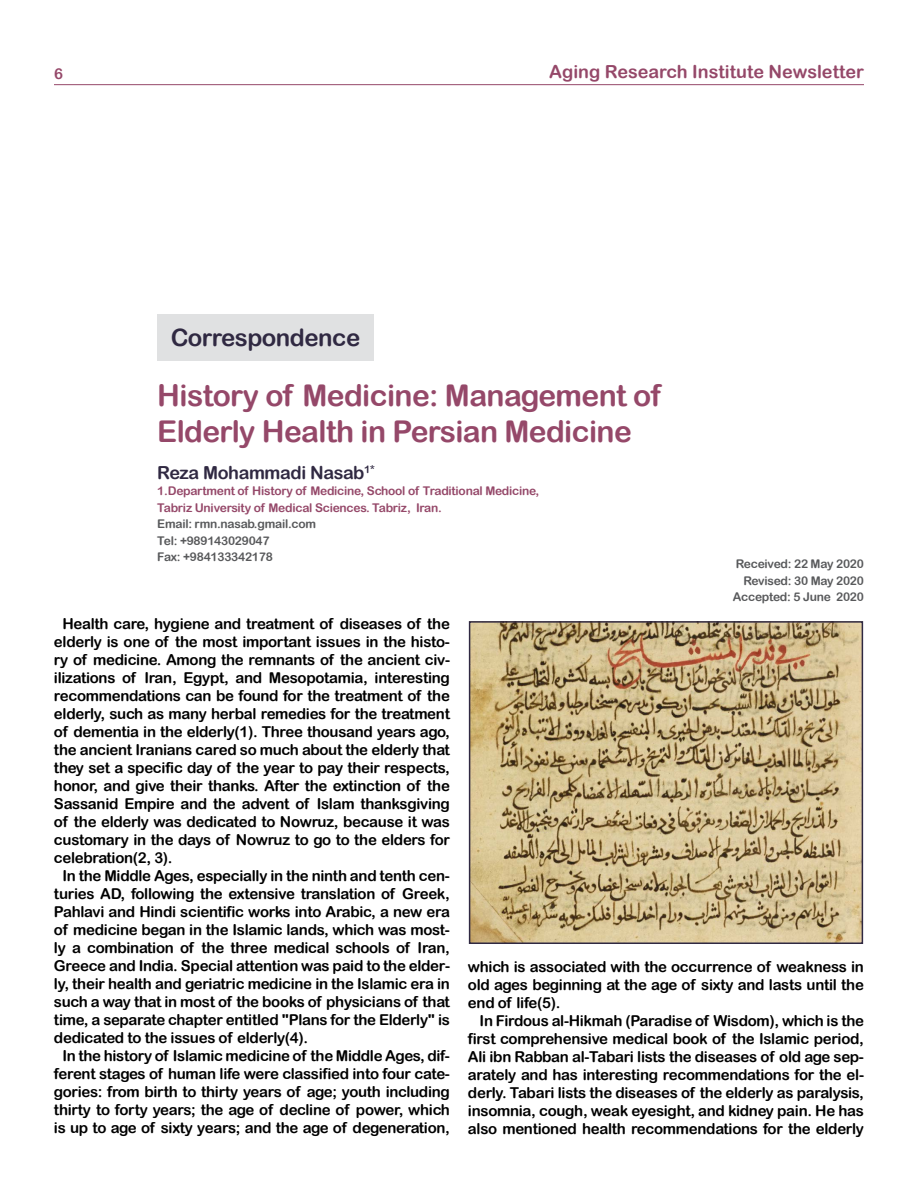
<style>
.page{position:relative;width:918px;height:1188px;background:#fff}
.page>*{position:absolute;margin:0;border:0;box-sizing:border-box;transform-origin:0 0}
.t1{font:30px/36px "Arial Rounded MT Bold";letter-spacing:-.02em;color:#954869}
.t2{font:24px "Arial Rounded MT Bold";letter-spacing:-.02em;color:#302942}
.t3{font:18px "Arial Rounded MT Bold";color:#954869}
.t4{font:18px "Arial Rounded MT Bold";letter-spacing:-.02em;color:#302942}
.t5{font:15px/18px "Arial Rounded MT Bold";letter-spacing:-.02em;color:#000;text-align:justify}
.t6{font:15px "Arial Rounded MT Bold";color:#954869}
.t7{font:12px/16.5px "Arial Rounded MT Bold";letter-spacing:-.02em;color:#58595b}
.t8{font:12px/16.5px "Arial Rounded MT Bold";letter-spacing:-.02em;color:#954869}
</style>
<div class="page">
<hr style="left:54px;top:84px;width:810px;height:1px;background:#954869">
<div style="left:157px;top:314px;width:217px;height:47px;background:#e0e1e2"></div>
<img style="left:472px;top:624px;width:388px;height:317px">
<div style="left:469px;top:621px;width:394px;height:323px;border:2px solid #302942"></div>
<p class="t6" style="left:54px;top:65px;width:10px">6</p>
<p class="t3" style="left:549px;top:61px;width:316px">Aging Research Institute Newsletter</p>
<h2 class="t2" style="left:171px;top:323px;width:191px">Correspondence</h2>
<h1 class="t1" style="left:157px;top:377px;width:505px">History of Medicine: Management of<br>Elderly Health in Persian Medicine</h1>
<p class="t4" style="left:157px;top:462px;width:219px">Reza Mohammadi Nasab<sup>1*</sup></p>
<p class="t8" style="left:157px;top:482px;width:384px">1.Department of History of Medicine, School of Traditional Medicine,<br>Tabriz University of Medical Sciences. Tabriz, Iran.</p>
<p class="t7" style="left:157px;top:515px;width:160px">Email: rmn.nasab.gmail.com<br>Tel: +989143029047<br>Fax: +984133342178</p>
<p class="t7" style="left:733px;top:556px;width:133px;text-align:right">Received: 22 May 2020<br>Revised: 30 May 2020<br>Accepted: 5 June 2020</p>
<p class="t5" style="left:63px;top:614px;width:389px">Health care, hygiene and treatment of diseases of the</p>
<p class="t5" style="left:54px;top:632px;width:397px">elderly is one of the most important issues in the histo-</p>
<p class="t5" style="left:54px;top:650px;width:398px">ry of medicine. Among the remnants of the ancient civ-</p>
<p class="t5" style="left:54px;top:668px;width:398px">ilizations of Iran, Egypt, and Mesopotamia, interesting</p>
<p class="t5" style="left:54px;top:686px;width:397px">recommendations can be found for the treatment of the</p>
<p class="t5" style="left:54px;top:704px;width:397px">elderly, such as many herbal remedies for the treatment</p>
<p class="t5" style="left:54px;top:722px;width:397px">of dementia in the elderly(1). Three thousand years ago,</p>
<p class="t5" style="left:54px;top:740px;width:397px">the ancient Iranians cared so much about the elderly that</p>
<p class="t5" style="left:54px;top:758px;width:397px">they set a specific day of the year to pay their respects,</p>
<p class="t5" style="left:54px;top:776px;width:397px">honor, and give their thanks. After the extinction of the</p>
<p class="t5" style="left:54px;top:794px;width:397px">Sassanid Empire and the advent of Islam thanksgiving</p>
<p class="t5" style="left:54px;top:812px;width:397px">of the elderly was dedicated to Nowruz, because it was</p>
<p class="t5" style="left:54px;top:830px;width:398px">customary in the days of Nowruz to go to the elders for</p>
<p class="t5" style="left:54px;top:848px;width:120px">celebration(2, 3).</p>
<p class="t5" style="left:63px;top:866px;width:389px">In the Middle Ages, especially in the ninth and tenth cen-</p>
<p class="t5" style="left:54px;top:884px;width:397px">turies AD, following the extensive translation of Greek,</p>
<p class="t5" style="left:54px;top:902px;width:398px">Pahlavi and Hindi scientific works into Arabic, a new era</p>
<p class="t5" style="left:54px;top:920px;width:397px">of medicine began in the Islamic lands, which was most-</p>
<p class="t5" style="left:54px;top:938px;width:397px">ly a combination of the three medical schools of Iran,</p>
<p class="t5" style="left:54px;top:956px;width:397px">Greece and India. Special attention was paid to the elder-</p>
<p class="t5" style="left:54px;top:974px;width:397px">ly, their health and geriatric medicine in the Islamic era in</p>
<p class="t5" style="left:54px;top:992px;width:397px">such a way that in most of the books of physicians of that</p>
<p class="t5" style="left:54px;top:1010px;width:397px">time, a separate chapter entitled "Plans for the Elderly" is</p>
<p class="t5" style="left:54px;top:1028px;width:256px">dedicated to the issues of elderly(4).</p>
<p class="t5" style="left:63px;top:1046px;width:389px">In the history of Islamic medicine of the Middle Ages, dif-</p>
<p class="t5" style="left:54px;top:1064px;width:397px">ferent stages of human life were classified into four cate-</p>
<p class="t5" style="left:54px;top:1082px;width:397px">gories: from birth to thirty years of age; youth including</p>
<p class="t5" style="left:54px;top:1100px;width:397px">thirty to forty years; the age of decline of power, which</p>
<p class="t5" style="left:54px;top:1118px;width:397px">is up to age of sixty years; and the age of degeneration,</p>
<p class="t5" style="left:468px;top:957px;width:397px">which is associated with the occurrence of weakness in old ages beginning at the age of sixty and lasts until the end of life(5).</p>
<p class="t5" style="left:468px;top:1011px;width:398px;text-indent:12px">In Firdous al-Hikmah (Paradise of Wisdom), which is the first comprehensive medical book of the Islamic period, Ali ibn Rabban al-Tabari lists the diseases of old age sep&shy;arately and has interesting recommendations for the el&shy;derly. Tabari lists the diseases of the elderly as paralysis, insomnia, cough, weak eyesight, and kidney pain. He has also mentioned health recommendations for the elderly</p>
</div>
